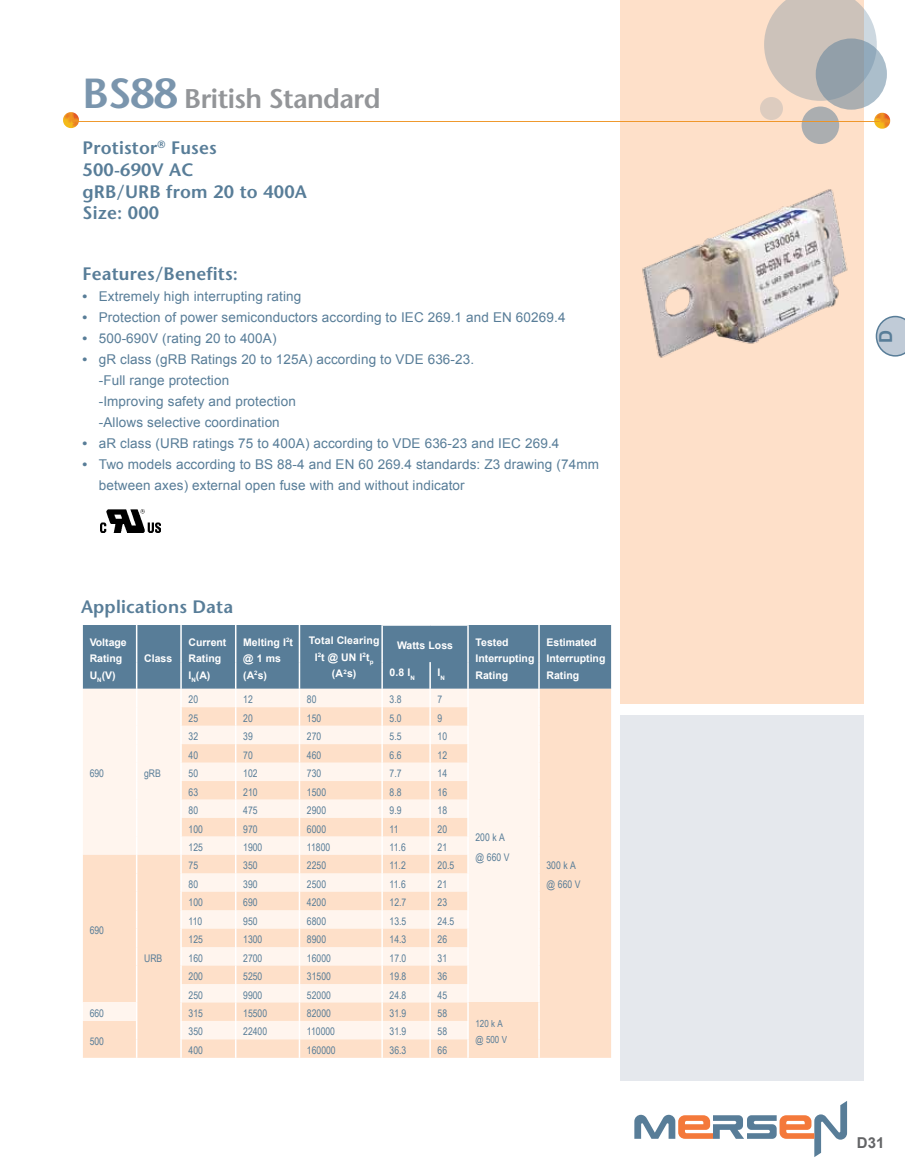
<style>
.page{position:relative;width:905px;height:1175px;background:#fff}
.page>*{position:absolute;margin:0;border:0;box-sizing:border-box;transform-origin:0 0}
.t1{font:600 27px "Stone Sans Std";letter-spacing:-.02em;color:#939598}
.t2{font:600 18px/21.6px "Stone Sans Std";letter-spacing:.01em;color:#587d98}
.t3{font:700 18px "Arial";color:#587d98}
.t4{font:700 15px "Arial";color:#636466}
.t5{font:13.5px/21px "Arial";letter-spacing:.01em;color:#587d98}
.t6{font:10.5px/19.5px "Arial Narrow";color:#587d98}
.t7{font:700 10.5px/16.5px "Arial";color:#fff}
.t8{font:9.75px "Arial Narrow";color:#587d98}
.s1{font-size:42px;color:#7a95ad}
.s2{font-weight:700}
</style>
<div class="page">
<div style="left:620px;top:0;width:243px;height:703px;background:#fee0c9"></div>
<div style="left:620px;top:714px;width:243px;height:366px;background:#e5e8ed"></div>
<svg style="left:764px;top:0;width:112px;height:101px;background:#d3c8bf"></svg>
<svg style="left:815px;top:38px;width:71px;height:72px;background:#9ba8b2"></svg>
<div style="left:801px;top:106px;width:38px;height:38px;background:#abaeb0;border-radius:50%"></div>
<div style="left:760px;top:97px;width:23px;height:23px;background:#ddccbf;border-radius:50%"></div>
<svg style="left:634px;top:1101px;width:213px;height:56px"></svg>
<svg style="left:875px;top:316px;width:29px;height:40px"></svg>
<svg style="left:874px;top:113px;width:16px;height:16px"></svg>
<hr style="left:77px;top:121px;width:802px;height:1px;background:#ee9321">
<svg style="left:63px;top:112px;width:16px;height:16px"></svg>
<img style="left:642px;top:189px;width:206px;height:169px">
<img style="left:101px;top:509px;width:59px;height:23px">
<svg style="left:83px;top:625px;width:528px;height:432px;background:#e6dbd2"></svg>
<hr style="left:381px;top:662px;width:2px;height:26px;background:#fff">
<hr style="left:381px;top:625px;width:2px;height:37px;background:#fff">
<hr style="left:381px;top:624px;width:49px;height:2px;background:#fff">
<hr style="left:430px;top:624px;width:39px;height:2px;background:#fff">
<hr style="left:467px;top:625px;width:2px;height:37px;background:#fff">
<hr style="left:467px;top:662px;width:2px;height:26px;background:#fff">
<h1 class="t1" style="left:82px;top:82px;width:300px"><span class="s1">BS88</span> British Standard</h1>
<h2 class="t2" style="left:82px;top:137px;width:226px">Protistor<sup>®</sup> Fuses<br>500-690V AC<br>gRB/URB from 20 to 400A<br>Size: 000</h2>
<h2 class="t2" style="left:82px;top:263px;width:157px">Features/Benefits:</h2>
<p class="t5" style="left:83px;top:286px;width:220px"><span class="s2">•</span> Extremely high interrupting rating</p>
<p class="t5" style="left:83px;top:307px;width:484px"><span class="s2">•</span> Protection of power semiconductors according to IEC 269.1 and EN 60269.4</p>
<p class="t5" style="left:83px;top:328px;width:195px"><span class="s2">•</span> 500-690V (rating 20 to 400A)</p>
<p class="t5" style="left:99px;top:349px;width:377px;text-indent:-16px"><span class="s2">•</span> gR class (gRB Ratings 20 to 125A) according to VDE 636-23. -Full range protection<br>-Improving safety and protection<br>-Allows selective coordination</p>
<p class="t5" style="left:83px;top:433px;width:478px"><span class="s2">•</span> aR class (URB ratings 75 to 400A) according to VDE 636-23 and IEC 269.4</p>
<p class="t5" style="left:99px;top:454px;width:501px;text-indent:-16px"><span class="s2">•</span> Two models according to BS 88-4 and EN 60 269.4 standards: Z3 drawing (74mm between axes) external open fuse with and without indicator</p>
<h2 class="t2" style="left:81px;top:596px;width:153px">Applications Data</h2>
<p class="t7" style="left:90px;top:634px;width:39px">Voltage<br>Rating<br>U<sub>N</sub>(V)</p>
<p class="t7" style="left:144px;top:650px;width:30px">Class</p>
<p class="t6" style="left:90px;top:763px;width:16px">690</p>
<p class="t6" style="left:144px;top:763px;width:18px">gRB</p>
<p class="t6" style="left:90px;top:920px;width:16px">690</p>
<p class="t6" style="left:144px;top:947px;width:20px">URB</p>
<p class="t7" style="left:188px;top:634px;width:39px">Current<br>Rating<br>I<sub>N</sub>(A)</p>
<p class="t7" style="left:243px;top:634px;width:51px">Melting I<sup>2</sup>t @ 1 ms (A<sup>2</sup>s)</p>
<p class="t7" style="left:309px;top:632px;width:72px;text-align:center">Total Clearing<br>I<sup>2</sup>t @ UN I<sup>2</sup>t<sub>p </sub>(A<sup>2</sup>s)</p>
<p class="t7" style="left:397px;top:637px;width:57px">Watts Loss</p>
<p class="t7" style="left:475px;top:634px;width:60px">Tested<br>Interrupting<br>Rating</p>
<p class="t7" style="left:546px;top:634px;width:60px">Estimated<br>Interrupting</p>
<p class="t7" style="left:389px;top:664px;width:27px">0.8 I<sub>N</sub></p>
<p class="t7" style="left:437px;top:664px;width:9px">I<sub>N</sub></p>
<p class="t7" style="left:546px;top:667px;width:34px">Rating</p>
<p class="t6" style="left:188px;top:689px;width:11px">20</p>
<p class="t6" style="left:243px;top:689px;width:11px">12</p>
<p class="t6" style="left:307px;top:689px;width:11px">80</p>
<p class="t6" style="left:389px;top:689px;width:13px">3.8</p>
<p class="t6" style="left:437px;top:689px;width:6px">7</p>
<p class="t6" style="left:188px;top:708px;width:11px">25</p>
<p class="t6" style="left:243px;top:708px;width:11px">20</p>
<p class="t6" style="left:307px;top:708px;width:16px">150</p>
<p class="t6" style="left:389px;top:708px;width:13px">5.0</p>
<p class="t6" style="left:437px;top:708px;width:6px">9</p>
<p class="t6" style="left:188px;top:726px;width:11px">32</p>
<p class="t6" style="left:243px;top:726px;width:11px">39</p>
<p class="t6" style="left:307px;top:726px;width:16px">270</p>
<p class="t6" style="left:389px;top:726px;width:13px">5.5</p>
<p class="t6" style="left:437px;top:726px;width:11px">10</p>
<p class="t6" style="left:188px;top:745px;width:11px">40</p>
<p class="t6" style="left:243px;top:745px;width:11px">70</p>
<p class="t6" style="left:307px;top:745px;width:16px">460</p>
<p class="t6" style="left:389px;top:745px;width:13px">6.6</p>
<p class="t6" style="left:437px;top:745px;width:11px">12</p>
<p class="t6" style="left:188px;top:763px;width:11px">50</p>
<p class="t6" style="left:243px;top:763px;width:16px">102</p>
<p class="t6" style="left:307px;top:763px;width:16px">730</p>
<p class="t6" style="left:389px;top:763px;width:13px">7.7</p>
<p class="t6" style="left:437px;top:763px;width:11px">14</p>
<p class="t6" style="left:188px;top:781px;width:11px">63</p>
<p class="t6" style="left:243px;top:781px;width:16px">210</p>
<p class="t6" style="left:307px;top:781px;width:21px">1500</p>
<p class="t6" style="left:389px;top:781px;width:13px">8.8</p>
<p class="t6" style="left:437px;top:781px;width:11px">16</p>
<p class="t6" style="left:188px;top:800px;width:11px">80</p>
<p class="t6" style="left:243px;top:800px;width:16px">475</p>
<p class="t6" style="left:307px;top:800px;width:21px">2900</p>
<p class="t6" style="left:389px;top:800px;width:13px">9.9</p>
<p class="t6" style="left:437px;top:800px;width:11px">18</p>
<p class="t6" style="left:188px;top:818px;width:16px">100</p>
<p class="t6" style="left:243px;top:818px;width:16px">970</p>
<p class="t6" style="left:307px;top:818px;width:21px">6000</p>
<p class="t6" style="left:389px;top:818px;width:10px">11</p>
<p class="t6" style="left:437px;top:818px;width:11px">20</p>
<p class="t6" style="left:188px;top:837px;width:16px">125</p>
<p class="t6" style="left:243px;top:837px;width:21px">1900</p>
<p class="t6" style="left:307px;top:837px;width:25px">11800</p>
<p class="t6" style="left:389px;top:837px;width:18px">11.6</p>
<p class="t6" style="left:437px;top:837px;width:11px">21</p>
<p class="t6" style="left:188px;top:855px;width:11px">75</p>
<p class="t6" style="left:243px;top:855px;width:16px">350</p>
<p class="t6" style="left:307px;top:855px;width:21px">2250</p>
<p class="t6" style="left:389px;top:855px;width:18px">11.2</p>
<p class="t6" style="left:437px;top:855px;width:18px">20.5</p>
<p class="t6" style="left:188px;top:874px;width:11px">80</p>
<p class="t6" style="left:243px;top:874px;width:16px">390</p>
<p class="t6" style="left:307px;top:874px;width:21px">2500</p>
<p class="t6" style="left:389px;top:874px;width:18px">11.6</p>
<p class="t6" style="left:437px;top:874px;width:11px">21</p>
<p class="t6" style="left:188px;top:892px;width:16px">100</p>
<p class="t6" style="left:243px;top:892px;width:16px">690</p>
<p class="t6" style="left:307px;top:892px;width:21px">4200</p>
<p class="t6" style="left:389px;top:892px;width:18px">12.7</p>
<p class="t6" style="left:437px;top:892px;width:11px">23</p>
<p class="t6" style="left:188px;top:911px;width:15px">110</p>
<p class="t6" style="left:243px;top:911px;width:16px">950</p>
<p class="t6" style="left:307px;top:911px;width:21px">6800</p>
<p class="t6" style="left:389px;top:911px;width:18px">13.5</p>
<p class="t6" style="left:437px;top:911px;width:18px">24.5</p>
<p class="t6" style="left:188px;top:929px;width:16px">125</p>
<p class="t6" style="left:243px;top:929px;width:21px">1300</p>
<p class="t6" style="left:307px;top:929px;width:21px">8900</p>
<p class="t6" style="left:389px;top:929px;width:18px">14.3</p>
<p class="t6" style="left:437px;top:929px;width:11px">26</p>
<p class="t6" style="left:188px;top:947px;width:16px">160</p>
<p class="t6" style="left:243px;top:947px;width:21px">2700</p>
<p class="t6" style="left:307px;top:947px;width:25px">16000</p>
<p class="t6" style="left:389px;top:947px;width:18px">17.0</p>
<p class="t6" style="left:437px;top:947px;width:11px">31</p>
<p class="t6" style="left:188px;top:966px;width:16px">200</p>
<p class="t6" style="left:243px;top:966px;width:21px">5250</p>
<p class="t6" style="left:307px;top:966px;width:25px">31500</p>
<p class="t6" style="left:389px;top:966px;width:18px">19.8</p>
<p class="t6" style="left:437px;top:966px;width:11px">36</p>
<p class="t6" style="left:188px;top:984px;width:16px">250</p>
<p class="t6" style="left:243px;top:984px;width:21px">9900</p>
<p class="t6" style="left:307px;top:984px;width:25px">52000</p>
<p class="t6" style="left:389px;top:984px;width:18px">24.8</p>
<p class="t6" style="left:437px;top:984px;width:11px">45</p>
<p class="t6" style="left:475px;top:827px;width:36px">200 k A @ 660 V</p>
<p class="t6" style="left:546px;top:855px;width:36px">300 k A @ 660 V</p>
<p class="t6" style="left:90px;top:1003px;width:16px">660</p>
<p class="t6" style="left:188px;top:1003px;width:16px">315</p>
<p class="t6" style="left:243px;top:1003px;width:25px">15500</p>
<p class="t6" style="left:307px;top:1003px;width:25px">82000</p>
<p class="t6" style="left:389px;top:1003px;width:18px">31.9</p>
<p class="t6" style="left:437px;top:1003px;width:11px">58</p>
<p class="t8" style="left:475px;top:1016px;width:29px">120 k A</p>
<p class="t6" style="left:188px;top:1021px;width:16px">350</p>
<p class="t6" style="left:243px;top:1021px;width:25px">22400</p>
<p class="t6" style="left:307px;top:1021px;width:30px">110000</p>
<p class="t6" style="left:389px;top:1021px;width:18px">31.9</p>
<p class="t6" style="left:437px;top:1021px;width:11px">58</p>
<p class="t6" style="left:188px;top:1040px;width:16px">400</p>
<p class="t6" style="left:307px;top:1040px;width:30px">160000</p>
<p class="t6" style="left:389px;top:1040px;width:18px">36.3</p>
<p class="t6" style="left:437px;top:1040px;width:11px">66</p>
<p class="t6" style="left:90px;top:1030px;width:16px">500</p>
<p class="t8" style="left:475px;top:1032px;width:33px">@ 500 V</p>
<h2 class="t3" style="left:873px;top:343px;width:14px;rotate:-90deg">D</h2>
<p class="t4" style="left:856px;top:1133px;width:29px">D31</p>
</div>
